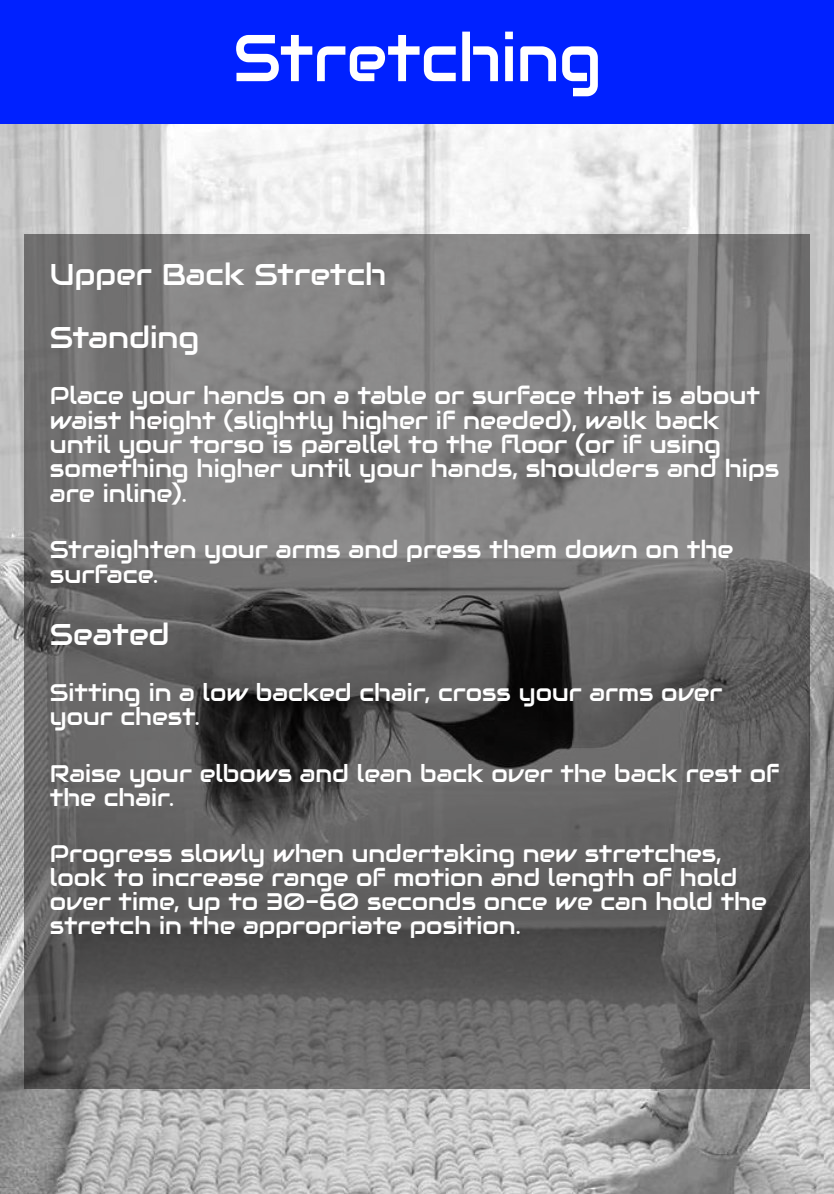
<style>
.page{position:relative;width:834px;height:1194px;background:#fff}
.page>*{position:absolute;margin:0;border:0;box-sizing:border-box;transform-origin:0 0}
.t1{font:66px "Audiowide";color:#fff;scale:.92 1}
.t2{font:30px/62.4px "Audiowide";color:#fff}
.t3{font:24.3px/24.3px "Audiowide";color:#fff}
.t4{font:24px/24px "Audiowide";color:#fff}
</style>
<div class="page">
<img style="left:0;top:124px;width:834px;height:1070px">
<div style="left:0;top:0;width:834px;height:124px;background:#0021ff"></div>
<div style="left:24px;top:235px;width:786px;height:854px;background:#020000;opacity:.44"></div>
<h1 class="t1" style="left:233px;top:16px;width:401px">Stretching</h1>
<p class="t2" style="left:50px;top:243px;width:338px">Upper Back Stretch<br>Standing</p>
<p class="t3" style="left:50px;top:384px;width:731px">Place your hands on a table or surface that is about waist height (slightly higher if needed), walk back until your torso is parallel to the floor (or if using something higher until your hands, shoulders and hips are inline).</p>
<p class="t3" style="left:50px;top:538px;width:685px">Straighten your arms and press them down on the surface.</p>
<p class="t2" style="left:50px;top:603px;width:121px">Seated</p>
<p class="t4" style="left:50px;top:681px;width:674px">Sitting in a low backed chair, cross your arms over your chest.</p>
<p class="t4" style="left:50px;top:761px;width:731px">Raise your elbows and lean back over the back rest of the chair.</p>
<p class="t4" style="left:50px;top:842px;width:718px">Progress slowly when undertaking new stretches, look to increase range of motion and length of hold over time, up to 30-60 seconds once we can hold the stretch in the appropriate position.</p>
</div>
